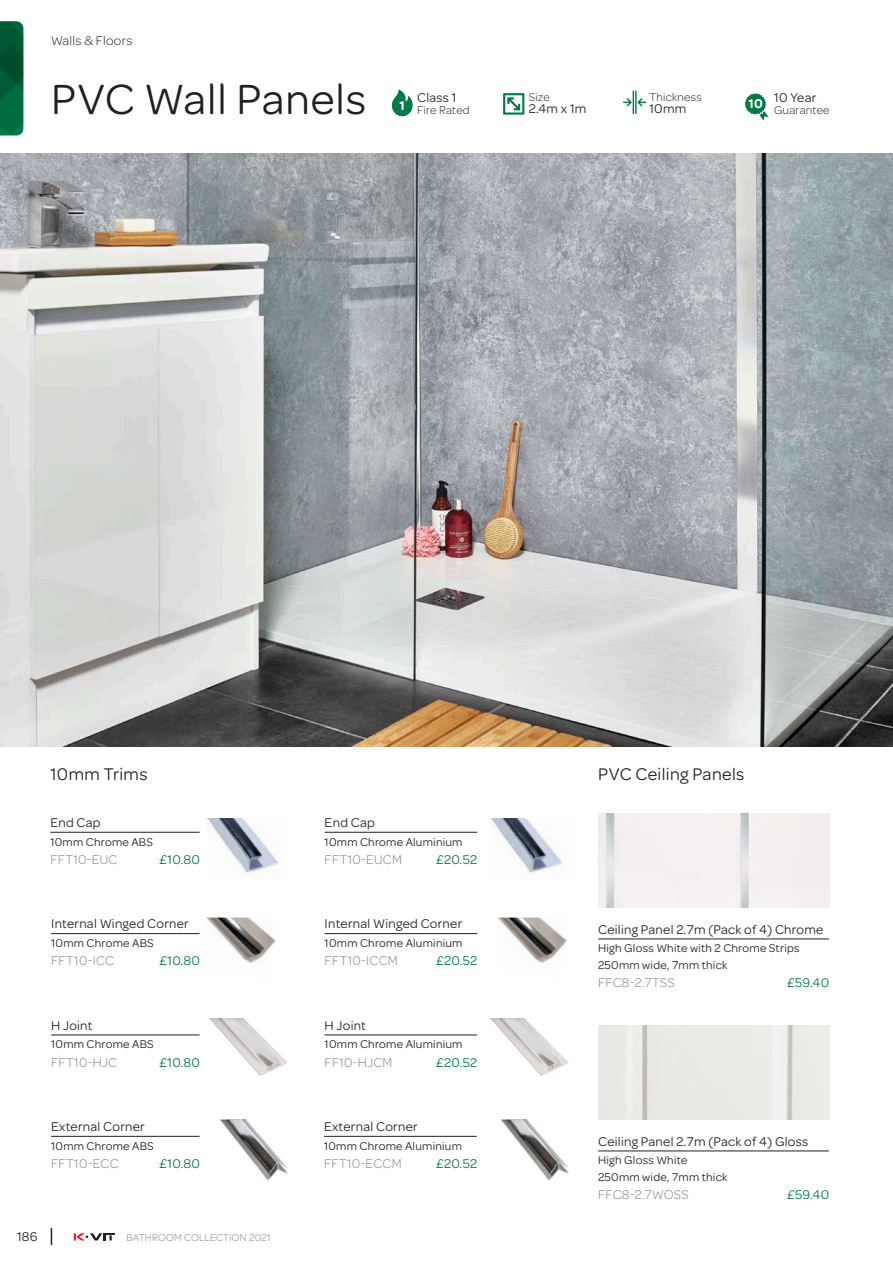
<style>
.page{position:relative;width:893px;height:1263px;background:#fff}
.page>*{position:absolute;margin:0;border:0;box-sizing:border-box;transform-origin:0 0}
.t1{font:45px "Omnes Pro";letter-spacing:.02em;color:#231f20}
.t2{font:18px "Omnes Pro";letter-spacing:.02em;color:#231f20}
.t3{font:13.5px "Omnes Pro";letter-spacing:.02em;color:#231f20}
.t4{font:300 13.5px "Omnes Pro";letter-spacing:.02em;color:#808285}
.t5{font:13.5px "Omnes Pro";letter-spacing:.02em;color:#017a47}
.t6{font:300 13.5px "Omnes Pro";letter-spacing:.02em;color:#231f20}
.t7{font:600 13.5px "Omnes Pro";color:#fff}
.t8{font:12px/16.5px "Omnes Pro";letter-spacing:.02em;color:#231f20}
.t9{font:300 12px "Omnes Pro";letter-spacing:.02em;color:#231f20}
.t10{font:300 10.5px "Omnes Pro";letter-spacing:.02em;color:#808285}
</style>
<div class="page">
<svg style="left:392px;top:89px;width:21px;height:27px"></svg>
<img style="left:0;top:153px;width:893px;height:594px">
<hr style="left:50px;top:832px;width:150px;height:1px;background:#231f20">
<hr style="left:51px;top:933px;width:149px;height:1px;background:#231f20">
<hr style="left:51px;top:1035px;width:149px;height:1px;background:#231f20">
<hr style="left:51px;top:1136px;width:149px;height:1px;background:#231f20">
<img style="left:598px;top:813px;width:231px;height:94px">
<hr style="left:598px;top:939px;width:231px;height:1px;background:#231f20">
<img style="left:598px;top:1025px;width:231px;height:94px">
<hr style="left:598px;top:1151px;width:231px;height:1px;background:#231f20">
<img style="left:206px;top:917px;width:70px;height:46px">
<hr style="left:325px;top:832px;width:152px;height:1px;background:#231f20">
<hr style="left:325px;top:933px;width:152px;height:1px;background:#231f20">
<hr style="left:325px;top:1035px;width:152px;height:1px;background:#231f20">
<hr style="left:324px;top:1136px;width:153px;height:1px;background:#231f20">
<img style="left:497px;top:917px;width:70px;height:46px">
<img style="left:209px;top:1019px;width:78px;height:57px">
<img style="left:220px;top:1119px;width:68px;height:61px">
<img style="left:490px;top:1019px;width:78px;height:57px">
<img style="left:501px;top:1119px;width:68px;height:61px">
<svg style="left:745px;top:93px;width:24px;height:28px"></svg>
<svg style="left:503px;top:93px;width:21px;height:22px"></svg>
<svg style="left:623px;top:91px;width:23px;height:23px"></svg>
<img style="left:207px;top:818px;width:75px;height:55px">
<img style="left:490px;top:818px;width:76px;height:55px">
<svg style="left:0;top:21px;width:23px;height:115px;background:#03603a"></svg>
<svg style="left:74px;top:1233px;width:41px;height:7px"></svg>
<svg style="left:51px;top:1228px;width:1px;height:17px"></svg>
<p class="t6" style="left:51px;top:32px;width:83px">Walls &amp; Floors</p>
<h1 class="t1" style="left:51px;top:69px;width:317px">PVC Wall Panels</h1>
<p class="t7" style="left:399px;top:96px;width:7px">1</p>
<p class="t3" style="left:417px;top:88px;width:41px">Class 1</p>
<p class="t9" style="left:417px;top:102px;width:54px">Fire Rated</p>
<p class="t9" style="left:529px;top:89px;width:23px">Size</p>
<p class="t3" style="left:529px;top:99px;width:59px">2.4m x 1m</p>
<p class="t9" style="left:649px;top:89px;width:54px">Thickness</p>
<p class="t3" style="left:649px;top:99px;width:39px">10mm</p>
<p class="t7" style="left:749px;top:94px;width:16px">10</p>
<p class="t3" style="left:774px;top:88px;width:44px">10 Year</p>
<p class="t9" style="left:774px;top:102px;width:57px">Guarantee</p>
<h2 class="t2" style="left:50px;top:761px;width:99px">10mm Trims</h2>
<p class="t3" style="left:50px;top:813px;width:52px">End Cap</p>
<p class="t8" style="left:50px;top:833px;width:104px">10mm Chrome ABS</p>
<p class="t4" style="left:50px;top:851px;width:69px">FFT10-EUC</p>
<p class="t5" style="left:159px;top:850px;width:42px">£10.80</p>
<p class="t3" style="left:51px;top:915px;width:139px">Internal Winged Corner</p>
<p class="t8" style="left:51px;top:934px;width:104px">10mm Chrome ABS</p>
<p class="t4" style="left:51px;top:952px;width:64px">FFT10-ICC</p>
<p class="t5" style="left:159px;top:952px;width:42px">£10.80</p>
<p class="t3" style="left:51px;top:1016px;width:43px">H Joint</p>
<p class="t8" style="left:51px;top:1035px;width:104px">10mm Chrome ABS</p>
<p class="t4" style="left:51px;top:1053px;width:67px">FFT10-HJC</p>
<p class="t5" style="left:159px;top:1053px;width:42px">£10.80</p>
<p class="t3" style="left:51px;top:1117px;width:95px">External Corner</p>
<p class="t8" style="left:51px;top:1137px;width:104px">10mm Chrome ABS</p>
<p class="t4" style="left:51px;top:1155px;width:69px">FFT10-ECC</p>
<p class="t5" style="left:159px;top:1154px;width:42px">£10.80</p>
<p class="t3" style="left:17px;top:1227px;width:22px">186</p>
<p class="t10" style="left:126px;top:1230px;width:146px">BATHROOM COLLECTION 2021</p>
<p class="t3" style="left:325px;top:813px;width:52px">End Cap</p>
<p class="t8" style="left:325px;top:833px;width:139px">10mm Chrome Aluminium</p>
<p class="t4" style="left:325px;top:851px;width:79px">FFT10-EUCM</p>
<p class="t5" style="left:436px;top:850px;width:42px">£20.52</p>
<p class="t3" style="left:325px;top:915px;width:139px">Internal Winged Corner</p>
<p class="t8" style="left:325px;top:934px;width:139px">10mm Chrome Aluminium</p>
<p class="t4" style="left:325px;top:952px;width:75px">FFT10-ICCM</p>
<p class="t5" style="left:436px;top:952px;width:42px">£20.52</p>
<p class="t3" style="left:325px;top:1016px;width:43px">H Joint</p>
<p class="t8" style="left:325px;top:1035px;width:139px">10mm Chrome Aluminium</p>
<p class="t4" style="left:325px;top:1053px;width:69px">FF10-HJCM</p>
<p class="t5" style="left:436px;top:1053px;width:42px">£20.52</p>
<p class="t3" style="left:324px;top:1117px;width:95px">External Corner</p>
<p class="t8" style="left:324px;top:1137px;width:139px">10mm Chrome Aluminium</p>
<p class="t4" style="left:324px;top:1155px;width:79px">FFT10-ECCM</p>
<p class="t5" style="left:436px;top:1154px;width:42px">£20.52</p>
<h2 class="t2" style="left:598px;top:762px;width:148px">PVC Ceiling Panels</h2>
<p class="t3" style="left:598px;top:920px;width:227px">Ceiling Panel 2.7m (Pack of 4) Chrome</p>
<p class="t8" style="left:598px;top:939px;width:203px">High Gloss White with 2 Chrome Strips<br>250mm wide, 7mm thick</p>
<p class="t4" style="left:598px;top:974px;width:78px">FFC8-2.7TSS</p>
<p class="t5" style="left:787px;top:973px;width:43px">£59.40</p>
<p class="t3" style="left:598px;top:1132px;width:212px">Ceiling Panel 2.7m (Pack of 4) Gloss</p>
<p class="t8" style="left:598px;top:1151px;width:131px">High Gloss White<br>250mm wide, 7mm thick</p>
<p class="t4" style="left:598px;top:1186px;width:92px">FFC8-2.7WOSS</p>
<p class="t5" style="left:787px;top:1185px;width:43px">£59.40</p>
</div>
